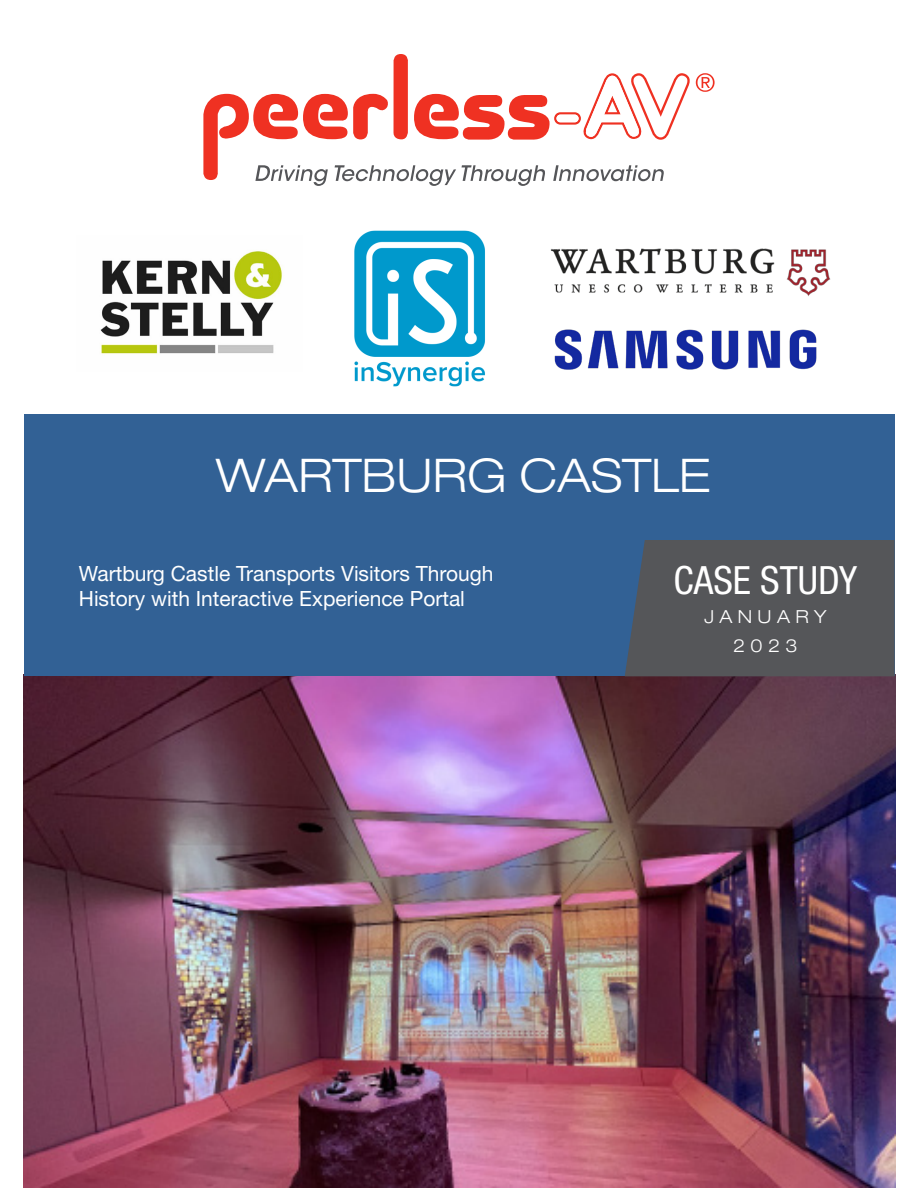
<style>
.page{position:relative;width:918px;height:1188px;background:#fff}
.page>*{position:absolute;margin:0;border:0;box-sizing:border-box;transform-origin:0 0}
.Proposal{font:300 expanded 46.5px "Helvetica Neue LT Std";color:#fff}
.Text_Bolded_4{font:condensed 39px "Helvetica Neue LT Std";color:#fff}
.Proposal-2{font:21px/25.2px "Helvetica Neue LT Std";color:#fff}
.Text_Bolded_4-2{font:300 expanded 18px "Helvetica Neue LT Std";letter-spacing:.3em;color:#fff}
</style>
<div class="page">
<img style="left:24px;top:675px;width:872px;height:513px">
<div style="left:24px;top:415px;width:871px;height:261px;background:#326195"></div>
<div style="left:625px;top:540px;width:270px;height:136px;background:#555659"></div>
<svg style="left:203px;top:54px;width:512px;height:132px"></svg>
<img style="left:538px;top:333px;width:296px;height:82px">
<img style="left:354px;top:230px;width:131px;height:157px">
<img style="left:100px;top:251px;width:182px;height:103px">
<img style="left:550px;top:248px;width:281px;height:85px">
<p class="Proposal" style="left:216px;top:448px;width:496px">WARTBURG CASTLE</p>
<p class="Proposal-2" style="left:79px;top:560px;width:416px">Wartburg Castle Transports Visitors Through<br>History with Interactive Experience Portal</p>
<p class="Text_Bolded_4" style="left:674px;top:558px;width:185px">CASE STUDY</p>
<p class="Text_Bolded_4-2" style="left:704px;top:606px;width:124px">JANUARY</p>
<p class="Text_Bolded_4-2" style="left:733px;top:635px;width:66px">2023</p>
</div>
